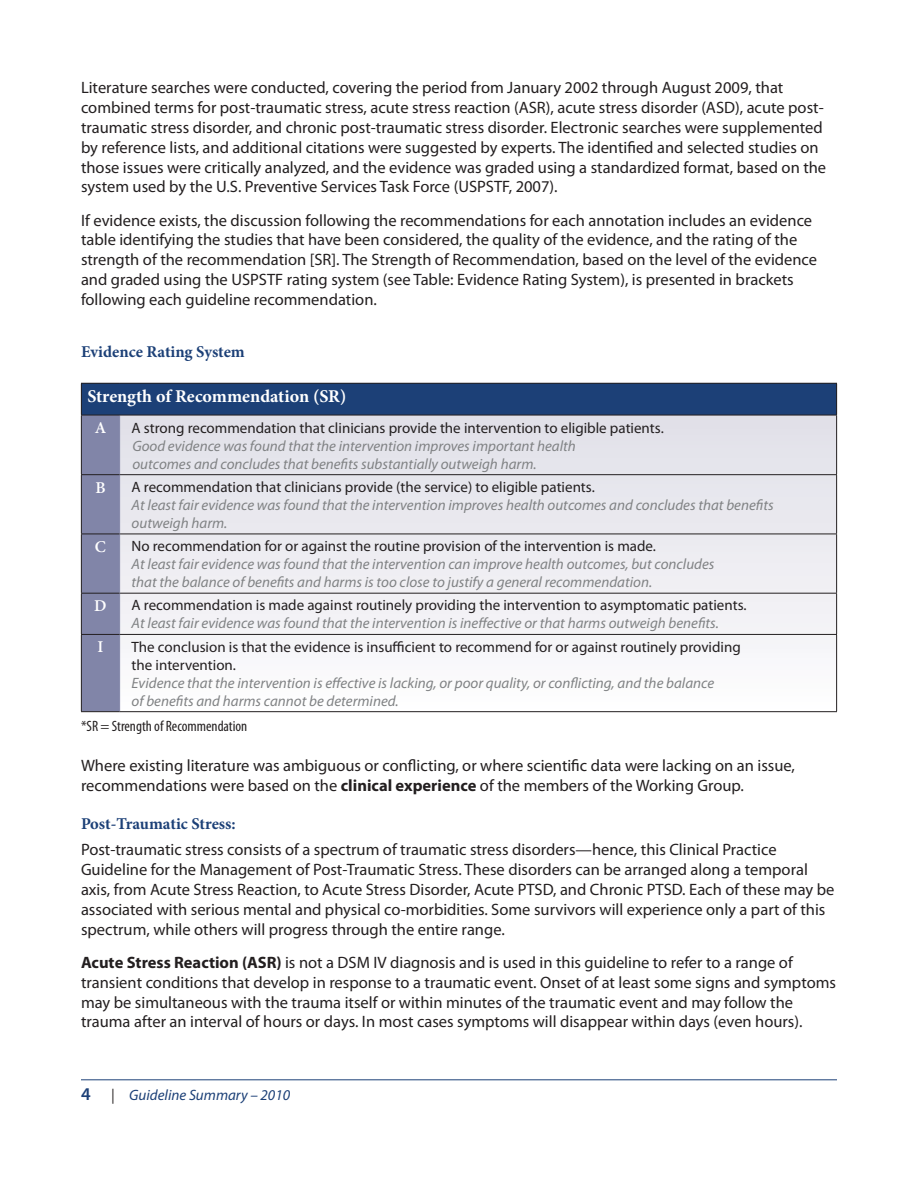
<style>
.page{position:relative;width:918px;height:1188px;background:#fff}
.page>*{position:absolute;margin:0;border:0;box-sizing:border-box;transform-origin:0 0}
.t1{font:700 18px "Minion Pro";color:#fff}
.t2{font:600 18px "Myriad Pro";color:#1c4077}
.t3{font:16.5px/19.8px "Myriad Pro";color:#231f20}
.t4{font:700 16.5px "Minion Pro";letter-spacing:-.015em;color:#1c4077}
.t5{font:600 16.5px "Minion Pro";color:#fff}
.t6{font:italic 15px/18px "Myriad Pro";color:#808284}
.t7{font:15px/18px "Myriad Pro";color:#231f20}
.t8{font:condensed 15px "Myriad Pro";color:#231f20}
.t9{font:italic 15px "Myriad Pro";color:#1c4077}
.s1{font-weight:700}
.s2{color:#231f20}
</style>
<div class="page">
<hr style="left:81px;top:1080px;width:756px;height:1px;background:#1c4077">
<div style="left:81px;top:383px;width:756px;height:32px;background:#1c4077"></div>
<div style="left:82px;top:416px;width:37px;height:295px;background:#8185a8"></div>
<svg style="left:120px;top:416px;width:716px;height:295px"></svg>
<hr style="left:120px;top:474px;width:717px;height:1px;background:#231f20">
<hr style="left:120px;top:534px;width:717px;height:1px;background:#231f20">
<hr style="left:120px;top:593px;width:717px;height:1px;background:#231f20">
<hr style="left:120px;top:634px;width:717px;height:1px;background:#231f20">
<hr style="left:119px;top:415px;width:1px;height:59px;background:#8185a8">
<hr style="left:119px;top:475px;width:1px;height:59px;background:#8185a8">
<hr style="left:119px;top:534px;width:1px;height:59px;background:#8185a8">
<hr style="left:119px;top:594px;width:1px;height:40px;background:#8185a8">
<hr style="left:119px;top:635px;width:1px;height:76px;background:#8185a8">
<hr style="left:81px;top:383px;width:39px;height:1px;background:#231f20">
<hr style="left:81px;top:384px;width:1px;height:31px;background:#231f20">
<hr style="left:120px;top:383px;width:717px;height:1px;background:#231f20">
<hr style="left:836px;top:384px;width:1px;height:31px;background:#231f20">
<hr style="left:81px;top:415px;width:756px;height:1px;background:#231f20">
<hr style="left:81px;top:415px;width:1px;height:59px;background:#231f20">
<hr style="left:81px;top:475px;width:1px;height:59px;background:#231f20">
<hr style="left:81px;top:534px;width:1px;height:59px;background:#231f20">
<hr style="left:81px;top:594px;width:1px;height:40px;background:#231f20">
<hr style="left:81px;top:635px;width:1px;height:76px;background:#231f20">
<hr style="left:81px;top:711px;width:39px;height:1px;background:#231f20">
<hr style="left:836px;top:415px;width:1px;height:59px;background:#231f20">
<hr style="left:836px;top:475px;width:1px;height:59px;background:#231f20">
<hr style="left:836px;top:534px;width:1px;height:59px;background:#231f20">
<hr style="left:836px;top:594px;width:1px;height:40px;background:#231f20">
<hr style="left:836px;top:635px;width:1px;height:76px;background:#231f20">
<hr style="left:120px;top:711px;width:717px;height:1px;background:#231f20">
<hr style="left:81px;top:474px;width:39px;height:1px;background:#231f20">
<hr style="left:81px;top:534px;width:39px;height:1px;background:#231f20">
<hr style="left:81px;top:593px;width:39px;height:1px;background:#231f20">
<hr style="left:81px;top:634px;width:39px;height:1px;background:#231f20">
<p class="t3" style="left:81px;top:79px;width:747px">Literature searches were conducted, covering the period from January 2002 through August 2009, that combined terms for post-traumatic stress, acute stress reaction (ASR), acute stress disorder (ASD), acute post&shy;traumatic stress disorder, and chronic post-traumatic stress disorder. Electronic searches were supplemented by reference lists, and additional citations were suggested by experts. The identified and selected studies on those issues were critically analyzed, and the evidence was graded using a standardized format, based on the system used by the U.S. Preventive Services Task Force (USPSTF, 2007).</p>
<p class="t3" style="left:81px;top:211px;width:738px">If evidence exists, the discussion following the recommendations for each annotation includes an evidence table identifying the studies that have been considered, the quality of the evidence, and the rating of the strength of the recommendation [SR]. The Strength of Recommendation, based on the level of the evidence and graded using the USPSTF rating system (see Table: Evidence Rating System), is presented in brackets following each guideline recommendation.</p>
<p class="t4" style="left:81px;top:345px;width:165px">Evidence Rating System</p>
<p class="t1" style="left:87px;top:389px;width:261px">Strength of Recommendation (SR)</p>
<p class="t5" style="left:95px;top:422px;width:13px">A</p>
<p class="t7" style="left:132px;top:420px;width:534px">A strong recommendation that clinicians provide the intervention to eligible patients.</p>
<p class="t6" style="left:132px;top:438px;width:445px">Good evidence was found that the intervention improves important health outcomes and concludes that benefits substantially outweigh harm.</p>
<p class="t5" style="left:95px;top:481px;width:12px">B</p>
<p class="t7" style="left:132px;top:479px;width:465px">A recommendation that clinicians provide (the service) to eligible patients.</p>
<p class="t6" style="left:132px;top:497px;width:643px">At least fair evidence was found that the intervention improves health outcomes and concludes that benefits outweigh harm.</p>
<p class="t5" style="left:95px;top:540px;width:13px">C</p>
<p class="t7" style="left:132px;top:538px;width:526px">No recommendation for or against the routine provision of the intervention is made.</p>
<p class="t6" style="left:132px;top:556px;width:584px">At least fair evidence was found that the intervention can improve health outcomes, but concludes that the balance of benefits and harms is too close to justify a general recommendation.</p>
<p class="t5" style="left:94px;top:599px;width:14px">D</p>
<p class="t7" style="left:132px;top:597px;width:616px">A recommendation is made against routinely providing the intervention to asymptomatic patients.</p>
<p class="t6" style="left:132px;top:615px;width:589px">At least fair evidence was found that the intervention is ineffective or that harms outweigh benefits.</p>
<p class="t5" style="left:97px;top:641px;width:8px">I</p>
<p class="t7" style="left:132px;top:639px;width:611px">The conclusion is that the evidence is insufficient to recommend for or against routinely providing the intervention.</p>
<p class="t6" style="left:132px;top:675px;width:584px">Evidence that the intervention is effective is lacking, or poor quality, or conflicting, and the balance of benefits and harms cannot be determined.</p>
<p class="t8" style="left:81px;top:720px;width:168px">*SR = Strength of Recommendation</p>
<p class="t3" style="left:81px;top:756px;width:716px">Where existing literature was ambiguous or conflicting, or where scientific data were lacking on an issue, recommendations were based on the <span class="s1">clinical experience</span> of the members of the Working Group.</p>
<p class="t4" style="left:81px;top:817px;width:156px">Post-Traumatic Stress:</p>
<p class="t3" style="left:81px;top:841px;width:755px">Post-traumatic stress consists of a spectrum of traumatic stress disorders—hence, this Clinical Practice Guideline for the Management of Post-Traumatic Stress. These disorders can be arranged along a temporal axis, from Acute Stress Reaction, to Acute Stress Disorder, Acute PTSD, and Chronic PTSD. Each of these may be associated with serious mental and physical co-morbidities. Some survivors will experience only a part of this spectrum, while others will progress through the entire range.</p>
<p class="t3" style="left:81px;top:954px;width:757px"><span class="s1">Acute Stress Reaction (ASR)</span> is not a DSM IV diagnosis and is used in this guideline to refer to a range of transient conditions that develop in response to a traumatic event. Onset of at least some signs and symptoms may be simultaneous with the trauma itself or within minutes of the traumatic event and may follow the trauma after an interval of hours or days. In most cases symptoms will disappear within days (even hours).</p>
<p class="t2" style="left:81px;top:1087px;width:11px">4</p>
<p class="t9" style="left:111px;top:1089px;width:181px"><span class="s2">|</span> Guideline Summary – 2010</p>
</div>
